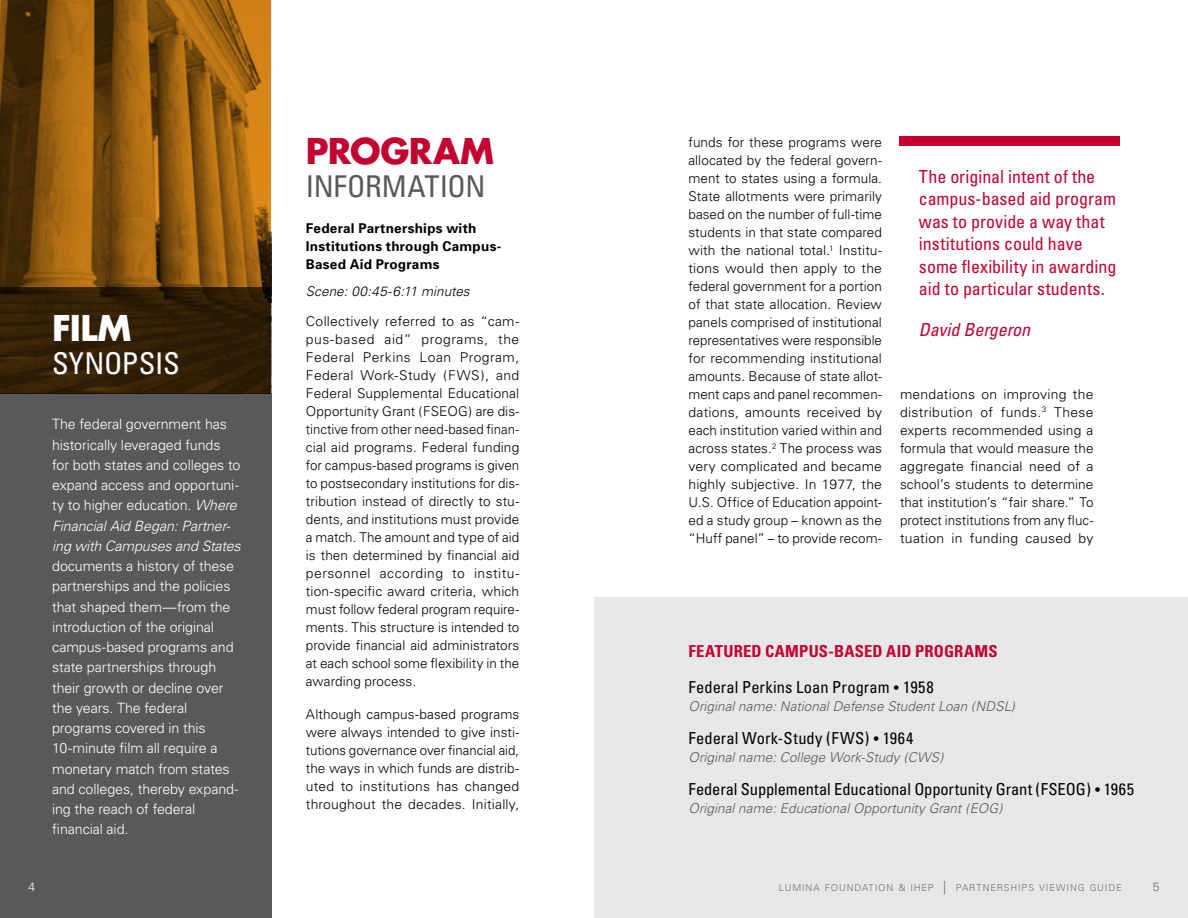
<style>
.page{position:relative;width:1188px;height:918px;background:#fff}
.page>*{position:absolute;margin:0;border:0;box-sizing:border-box;transform-origin:0 0}
.t1{font:700 34.5px "Futura";letter-spacing:-.015em;color:#c3002f}
.t2{font:700 34.5px "Futura";color:#fff}
.t3{font:condensed 30px "Univers";letter-spacing:-.01em;color:#58595b}
.t4{font:condensed 30px "Univers";letter-spacing:-.01em;color:#fff}
.t5{font:condensed 18px/22.5px "Univers";color:#c3002f}
.t6{font:italic condensed 18px "Univers";letter-spacing:-.005em;color:#c3002f}
.t7{font:condensed 16.5px "Univers";color:#000}
.t8{font:700 condensed 16.5px/36px "Univers";letter-spacing:.01em;color:#c3002f}
.t9{font:300 14.25px/20.2px "Univers";letter-spacing:-.01em;color:#fff}
.t10{font:300 13.5px/18px "Univers";letter-spacing:.005em;color:#000;text-align:justify}
.t11{font:italic 300 13.5px "Univers";letter-spacing:.005em;color:#58595b}
.t12{font:700 13.5px/18px "Univers";letter-spacing:.015em;color:#000}
.t13{font:italic 300 13.5px "Univers";letter-spacing:.005em;color:#000}
.t14{font:300 12px "Univers";color:#fff}
.t15{font:300 12px "Univers";color:#6d6e71}
.t16{font:300 9.45px "Univers";letter-spacing:.09em;color:#6d6e71}
.s1{font-style:italic}
.s2{font-weight:400;color:#000}
.s3{font-weight:400;font-size:15px;color:#000}
.s4{font-size:15px}
.s5{font-size:9.75px}
.s6{font-size:13.5px}
</style>
<div class="page">
<div style="left:0;top:394px;width:271px;height:524px;background:#58595b"></div>
<div style="left:594px;top:597px;width:594px;height:321px;background:#e6e7e8"></div>
<svg style="left:0;top:0;width:271px;height:288px"></svg>
<svg style="left:0;top:288px;width:271px;height:106px;fill:#311f05"></svg>
<div style="left:899px;top:136px;width:221px;height:10px;background:#c3002f"></div>
<h1 class="t2" style="left:52px;top:304px;width:81px">FILM</h1>
<h2 class="t4" style="left:52px;top:344px;width:129px">SYNOPSIS</h2>
<p class="t9" style="left:52px;top:414px;width:190px">The federal government has historically leveraged funds for both states and colleges to expand access and opportuni&shy;ty to higher education. <span class="s1">Where<br>Financial Aid Began: Partner&shy;ing with Campuses and States</span></p>
<p class="t9" style="left:52px;top:556px;width:188px">documents a history of these partnerships and the policies that shaped them—from the introduction of the original campus-based programs and state partnerships through their growth or decline over the years. The federal programs covered in this<br>10-minute film all require a monetary match from states and colleges, thereby expand&shy;ing the reach of federal financial aid.</p>
<h1 class="t1" style="left:306px;top:127px;width:190px">PROGRAM</h1>
<h2 class="t3" style="left:306px;top:168px;width:181px">INFORMATION</h2>
<p class="t12" style="left:306px;top:219px;width:197px">Federal Partnerships with<br>Institutions through Campus-<br>Based Aid Programs</p>
<p class="t13" style="left:306px;top:283px;width:165px">Scene: 00:45-6:11 minutes</p>
<p class="t10" style="left:306px;top:312px;width:215px">Collectively referred to as “cam&shy;pus-based aid” programs, the Federal Perkins Loan Program, Federal Work-Study (FWS), and Federal Supplemental Educational Opportunity Grant (FSEOG) are dis&shy;tinctive from other need-based finan&shy;cial aid programs. Federal funding for campus-based programs is given to postsecondary institutions for dis&shy;tribution instead of directly to stu&shy;dents, and institutions must provide a match. The amount and type of aid is then determined by financial aid personnel according to institu&shy;tion-specific award criteria, which must follow federal program require&shy;ments. This structure is intended to provide financial aid administrators at each school some flexibility in the awarding process.</p>
<p class="t10" style="left:306px;top:705px;width:215px">Although campus-based programs were always intended to give insti&shy;tutions governance over financial aid, the ways in which funds are distrib&shy;uted to institutions has changed throughout the decades. Initially,</p>
<p class="t10" style="left:688px;top:133px;width:195px">funds for these programs were allocated by the federal govern&shy;ment to states using a formula.<br>State allotments were primarily based on the number of full-time students in that state compared with the national total.<sup>1</sup> Institu&shy;tions would then apply to the federal government for a portion of that state allocation. Review panels comprised of institutional representatives were responsible for recommending institutional amounts. Because of state allot&shy;ment caps and panel recommen&shy;dations, amounts received by each institution varied within and across states.<sup>2</sup> The process was very complicated and became highly subjective. In 1977, the U.S. Office of Education appoint&shy;ed a study group – known as the “Huff panel” – to provide recom-</p>
<h3 class="t5" style="left:919px;top:165px;width:199px">The original intent of the campus-based aid program was to provide a way that institutions could have some flexibility in awarding aid to particular students.</h3>
<h3 class="t6" style="left:919px;top:318px;width:113px">David Bergeron</h3>
<p class="t10" style="left:900px;top:385px;width:195px">mendations on improving the distribution of funds.<sup>3</sup> These experts recommended using a formula that would measure the aggregate financial need of a school’s students to determine that institution’s “fair share.” To protect institutions from any fluc&shy;tuation in funding caused by</p>
<p class="t8" style="left:688px;top:633px;width:311px">FEATURED CAMPUS-BASED AID PROGRAMS<br><span class="s2">Federal Perkins Loan Program</span> <span class="s3">•</span> <span class="s2">1958</span></p>
<p class="t11" style="left:688px;top:698px;width:328px">Original name: National Defense Student Loan (NDSL)</p>
<p class="t7" style="left:688px;top:727px;width:226px">Federal Work-Study (FWS) <span class="s4">•</span> 1964</p>
<p class="t11" style="left:688px;top:749px;width:257px">Original name: College Work-Study (CWS)</p>
<p class="t7" style="left:688px;top:778px;width:447px">Federal Supplemental Educational Opportunity Grant (FSEOG) <span class="s4">•</span> 1965</p>
<p class="t11" style="left:688px;top:800px;width:316px">Original name: Educational Opportunity Grant (EOG)</p>
<p class="t14" style="left:28px;top:880px;width:8px">4</p>
<p class="t16" style="left:779px;top:882px;width:345px">LUMINA FOUNDATION <span class="s5">&amp;</span> IHEP <span class="s6">|</span> PARTNERSHIPS VIEWING GUIDE</p>
<p class="t15" style="left:1153px;top:880px;width:8px">5</p>
</div>
